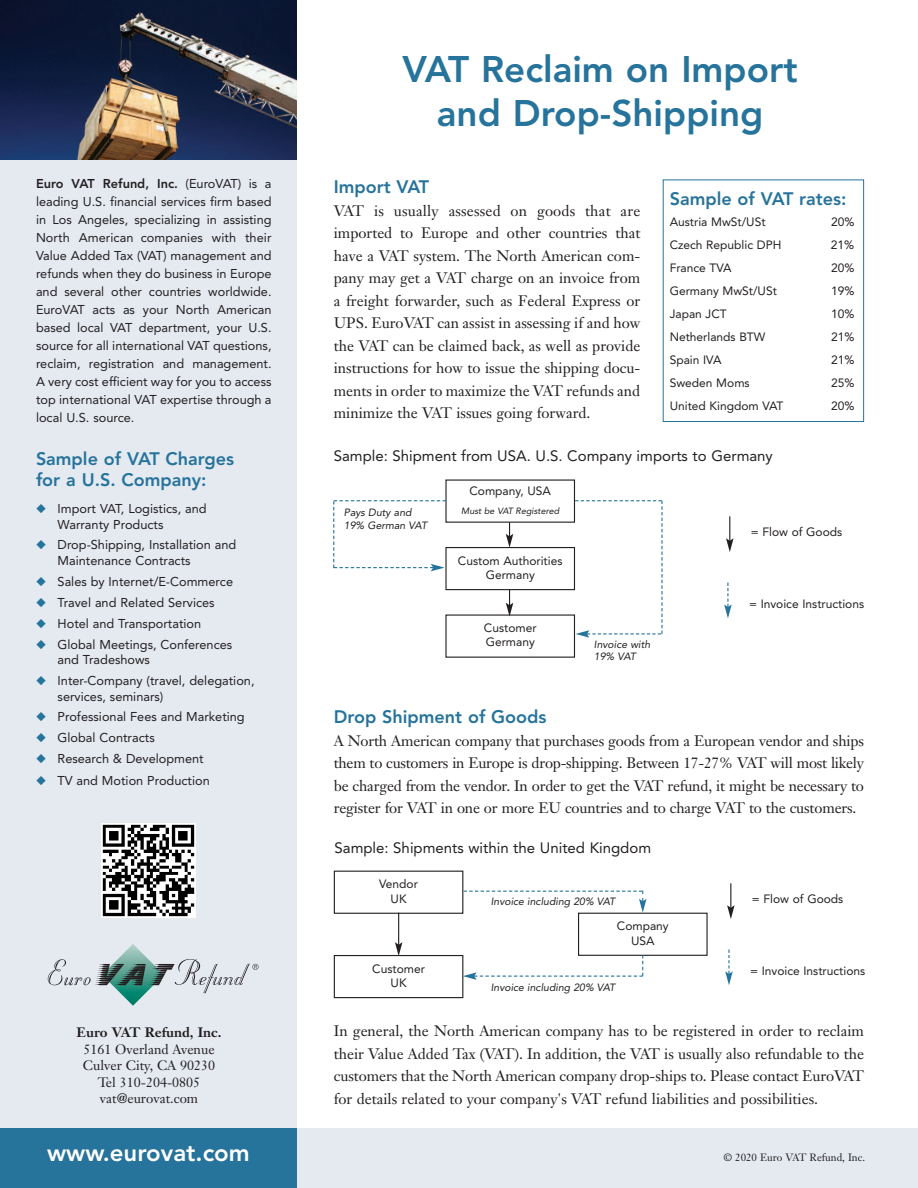
<style>
.page{position:relative;width:918px;height:1188px;background:#fff}
.page>*{position:absolute;margin:0;border:0;box-sizing:border-box;transform-origin:0 0}
.t1{font:800 36.75px/44.1px "Avenir";color:#26739b;text-align:center}
.t2{font:800 24px "Avenir";color:#fff}
.t3{font:800 18px/21.6px "Avenir";color:#26739b}
.t4{font:15px/22.5px "Janson Text";color:#231f20;text-align:justify}
.t5{font:15px "Avenir";color:#231f20}
.t6{font:13.5px/16.5px "Janson Text";color:#231f20;text-align:center}
.t7{font:700 13.5px "Janson Text";color:#231f20}
.t8{font:12.75px/18px "Avenir";color:#231f20}
.t9{font:12px/14.4px "Avenir";color:#231f20;text-align:center}
.t10{font:italic 10.5px/12.6px "Avenir";color:#231f20}
.t11{font:10.5px "Janson Text";color:#231f20}
.t12{font:italic 9px "Avenir";color:#231f20}
.s1{font-weight:800}
.s2{color:#26739b}
</style>
<div class="page">
<div style="left:297px;top:1128px;width:621px;height:60px;background:#e5eaf1"></div>
<div style="left:0;top:0;width:297px;height:1188px;background:#e5eaf1"></div>
<svg style="left:48px;top:944px;width:210px;height:62px"></svg>
<div style="left:663px;top:180px;width:201px;height:242px;border:1px solid #26739b"></div>
<div style="left:0;top:1128px;width:297px;height:60px;background:#26739b"></div>
<img style="left:0;top:0;width:297px;height:159px">
<div style="left:334px;top:871px;width:129px;height:43px;border:1px solid #231f20"></div>
<div style="left:334px;top:955px;width:129px;height:43px;border:1px solid #231f20"></div>
<svg style="left:727px;top:883px;width:8px;height:36px"></svg>
<hr style="left:398px;top:913px;width:1px;height:32px;background:#231f20">
<svg style="left:395px;top:942px;width:7px;height:14px"></svg>
<div style="left:578px;top:913px;width:130px;height:43px;border:1px solid #231f20"></div>
<svg style="left:725px;top:949px;width:8px;height:36px"></svg>
<svg style="left:464px;top:891px;width:183px;height:22px"></svg>
<svg style="left:463px;top:955px;width:180px;height:25px"></svg>
<svg style="left:726px;top:516px;width:8px;height:36px"></svg>
<svg style="left:506px;top:522px;width:7px;height:25px"></svg>
<svg style="left:724px;top:583px;width:8px;height:35px"></svg>
<div style="left:445px;top:547px;width:130px;height:43px;border:1px solid #231f20"></div>
<svg style="left:506px;top:590px;width:7px;height:27px"></svg>
<svg style="left:575px;top:500px;width:88px;height:138px"></svg>
<svg style="left:333px;top:500px;width:113px;height:71px"></svg>
<img style="left:102px;top:824px;width:94px;height:93px">
<p class="t8" style="left:36px;top:176px;width:237px;text-align:justify"><span class="s1">Euro VAT Refund, Inc.</span> (EuroVAT) is a leading U.S. financial services firm based in Los Angeles, specializing in assisting North American companies with their Value Added Tax (VAT) management and refunds when they do business in Europe and several other countries worldwide.<br>EuroVAT acts as your North American based local VAT department, your U.S. source for all international VAT questions, reclaim, registration and management.<br>A very cost efficient way for you to access top international VAT expertise through a local U.S. source.</p>
<p class="t3" style="left:36px;top:449px;width:200px">Sample of VAT Charges for a U.S. Company:</p>
<p class="t8" style="left:58px;top:502px;width:151px;line-height:15.6px;text-indent:-22px"><span class="s2">◆</span> Import VAT, Logistics, and<br>Warranty Products</p>
<p class="t8" style="left:58px;top:538px;width:180px;line-height:15.6px;text-indent:-22px"><span class="s2">◆</span> Drop-Shipping, Installation and<br>Maintenance Contracts</p>
<p class="t8" style="left:36px;top:573px;width:199px"><span class="s2">◆</span> Sales by Internet/E-Commerce</p>
<p class="t8" style="left:36px;top:594px;width:180px"><span class="s2">◆</span> Travel and Related Services</p>
<p class="t8" style="left:36px;top:615px;width:167px"><span class="s2">◆</span> Hotel and Transportation</p>
<p class="t8" style="left:58px;top:638px;width:176px;line-height:15.6px;text-indent:-22px"><span class="s2">◆</span> Global Meetings, Conferences and Tradeshows</p>
<p class="t8" style="left:58px;top:674px;width:198px;line-height:15.6px;text-indent:-22px"><span class="s2">◆</span> Inter-Company (travel, delegation, services, seminars)</p>
<p class="t8" style="left:36px;top:709px;width:210px"><span class="s2">◆</span> Professional Fees and Marketing</p>
<p class="t8" style="left:36px;top:730px;width:120px"><span class="s2">◆</span> Global Contracts</p>
<p class="t8" style="left:36px;top:751px;width:169px"><span class="s2">◆</span> Research &amp; Development</p>
<p class="t8" style="left:36px;top:772px;width:175px"><span class="s2">◆</span> TV and Motion Production</p>
<p class="t7" style="left:77px;top:1027px;width:146px">Euro VAT Refund, Inc.</p>
<p class="t6" style="left:83px;top:1042px;width:134px">5161 Overland Avenue<br>Culver City, CA 90230<br>Tel 310-204-0805 vat@eurovat.com</p>
<h2 class="t2" style="left:47px;top:1143px;width:204px">www.eurovat.com</h2>
<h1 class="t1" style="left:402px;top:50px;width:397px">VAT Reclaim on Import and Drop-Shipping</h1>
<p class="t3" style="left:334px;top:178px;width:97px">Import VAT</p>
<p class="t4" style="left:334px;top:201px;width:308px">VAT is usually assessed on goods that are imported to Europe and other countries that have a VAT system. The North American com&shy;pany may get a VAT charge on an invoice from a freight forwarder, such as Federal Express or UPS. EuroVAT can assist in assessing if and how the VAT can be claimed back, as well as provide instructions for how to issue the shipping docu&shy;ments in order to maximize the VAT refunds and minimize the VAT issues going forward.</p>
<p class="t3" style="left:670px;top:189px;width:178px">Sample of VAT rates:</p>
<p class="t9" style="left:670px;top:216px;width:97px">Austria MwSt/USt</p>
<p class="t9" style="left:831px;top:216px;width:25px">20%</p>
<p class="t9" style="left:670px;top:239px;width:113px">Czech Republic DPH</p>
<p class="t9" style="left:831px;top:239px;width:25px">21%</p>
<p class="t9" style="left:670px;top:262px;width:64px">France TVA</p>
<p class="t9" style="left:831px;top:262px;width:25px">20%</p>
<p class="t9" style="left:670px;top:285px;width:109px">Germany MwSt/USt</p>
<p class="t9" style="left:831px;top:285px;width:25px">19%</p>
<p class="t9" style="left:670px;top:308px;width:59px">Japan JCT</p>
<p class="t9" style="left:831px;top:308px;width:25px">10%</p>
<p class="t9" style="left:670px;top:331px;width:97px">Netherlands BTW</p>
<p class="t9" style="left:831px;top:331px;width:25px">21%</p>
<p class="t9" style="left:670px;top:354px;width:53px">Spain IVA</p>
<p class="t9" style="left:831px;top:354px;width:25px">21%</p>
<p class="t9" style="left:670px;top:377px;width:81px">Sweden Moms</p>
<p class="t9" style="left:831px;top:377px;width:25px">25%</p>
<p class="t9" style="left:670px;top:400px;width:115px">United Kingdom VAT</p>
<p class="t9" style="left:831px;top:400px;width:25px">20%</p>
<p class="t5" style="left:334px;top:450px;width:441px">Sample: Shipment from USA. U.S. Company imports to Germany</p>
<p class="t9" style="left:470px;top:484px;width:83px">Company, USA</p>
<p class="t12" style="left:461px;top:508px;width:100px">Must be VAT Registered</p>
<p class="t10" style="left:344px;top:507px;width:85px">Pays Duty and<br>19% German VAT</p>
<p class="t9" style="left:751px;top:526px;width:93px">= Flow of Goods</p>
<p class="t9" style="left:458px;top:554px;width:106px">Custom Authorities<br>Germany</p>
<p class="t9" style="left:484px;top:622px;width:54px;text-align:left">Customer<br>Germany</p>
<p class="t10" style="left:594px;top:638px;width:58px">Invoice with<br>19% VAT</p>
<p class="t9" style="left:749px;top:598px;width:117px">= Invoice Instructions</p>
<p class="t3" style="left:334px;top:707px;width:214px">Drop Shipment of Goods</p>
<p class="t4" style="left:334px;top:731px;width:532px">A North American company that purchases goods from a European vendor and ships them to customers in Europe is drop-shipping. Between 17-27% VAT will most likely be charged from the vendor. In order to get the VAT refund, it might be necessary to register for VAT in one or more EU countries and to charge VAT to the customers.</p>
<p class="t5" style="left:335px;top:841px;width:318px">Sample: Shipments within the United Kingdom</p>
<p class="t9" style="left:379px;top:878px;width:40px">Vendor<br>UK</p>
<p class="t9" style="left:372px;top:962px;width:54px">Customer<br>UK</p>
<p class="t10" style="left:491px;top:896px;width:126px">Invoice including 20% VAT</p>
<p class="t9" style="left:617px;top:920px;width:53px">Company<br>USA</p>
<p class="t10" style="left:491px;top:982px;width:126px">Invoice including 20% VAT</p>
<p class="t9" style="left:752px;top:893px;width:93px">= Flow of Goods</p>
<p class="t9" style="left:750px;top:965px;width:117px">= Invoice Instructions</p>
<p class="t4" style="left:334px;top:1021px;width:532px">In general, the North American company has to be registered in order to reclaim their Value Added Tax (VAT). In addition, the VAT is usually also refundable to the customers that the North American company drop-ships to. Please contact EuroVAT for details related to your company's VAT refund liabilities and possibilities.</p>
<p class="t11" style="left:723px;top:1153px;width:143px">© 2020 Euro VAT Refund, Inc.</p>
</div>
